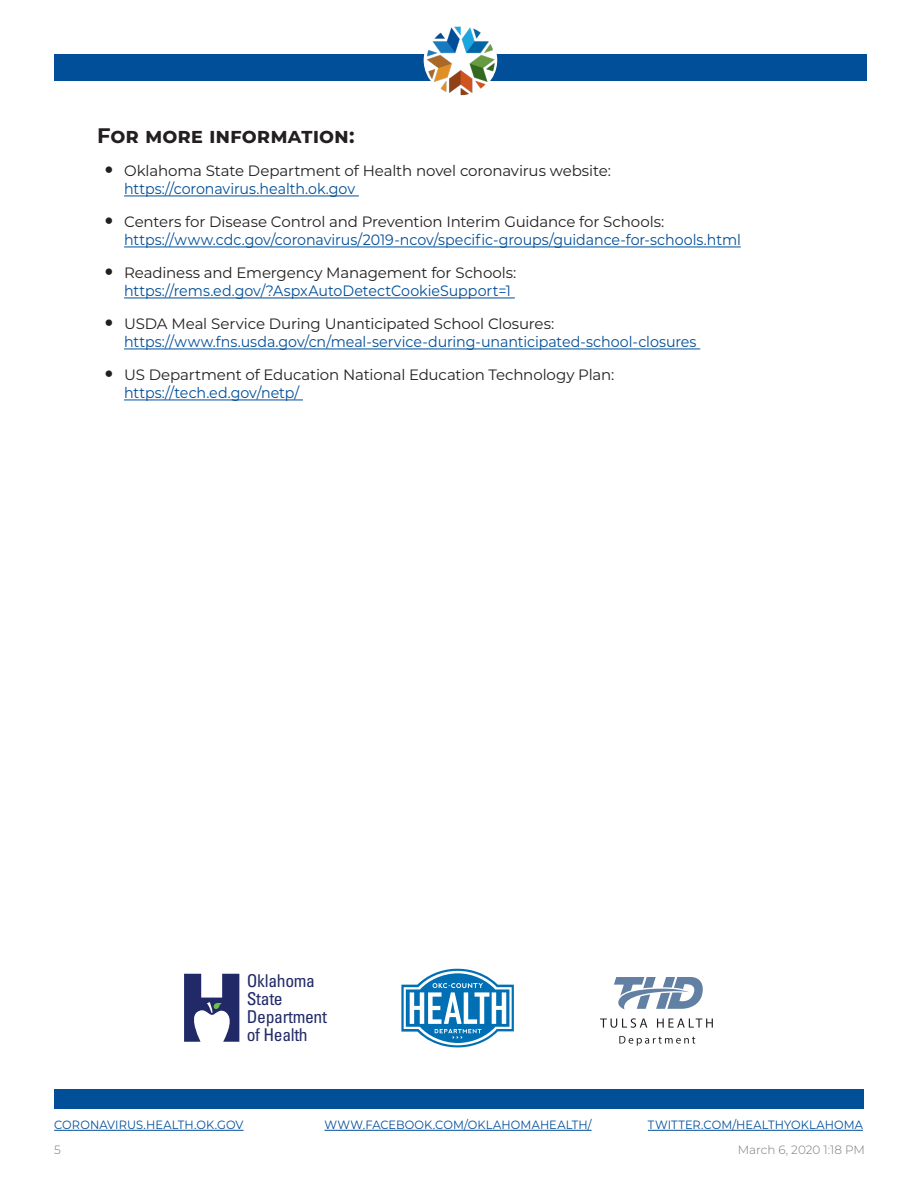
<style>
.page{position:relative;width:918px;height:1188px;background:#fff}
.page>*{position:absolute;margin:0;border:0;box-sizing:border-box;transform-origin:0 0}
.Bullets-Circles{font:700 21px "Montserrat";color:#231f20}
.t1{font:condensed 17.7px/18px "Univers LT";letter-spacing:-.02em;color:#212a67}
.t2{font:15px/18.8px "Montserrat";letter-spacing:-.005em;color:#014e99;scale:.95 1}
.t3{font:15px/18.8px "Montserrat";letter-spacing:-.01em;color:#231f20}
.t4{font:12px "Montserrat";letter-spacing:.01em;color:#014e99;scale:.95 1}
.t5{font:300 12px "Montserrat";letter-spacing:-.005em;color:#76787b}
.s1{font-family:"Avenir Next Condensed";font-weight:500;font-size:18px}
.s2{color:#014e99}
.s3{font-family:"Avenir Next Condensed";font-weight:500;font-size:18px;color:#231f20}
.s4{color:#231f20}
</style>
<div class="page">
<hr style="left:324px;top:1130px;width:268px;height:1px;background:#014e99">
<div style="left:54px;top:1089px;width:810px;height:19px;background:#014e99"></div>
<hr style="left:54px;top:1130px;width:190px;height:1px;background:#014e99">
<hr style="left:648px;top:1130px;width:215px;height:1px;background:#014e99">
<div style="left:54px;top:54px;width:812px;height:27px;background:#014e99"></div>
<img style="left:424px;top:27px;width:73px;height:69px">
<svg style="left:184px;top:974px;width:55px;height:68px"></svg>
<svg style="left:401px;top:969px;width:113px;height:78px"></svg>
<svg style="left:614px;top:977px;width:89px;height:33px"></svg>
<svg style="left:600px;top:1018px;width:47px;height:10px"></svg>
<svg style="left:657px;top:1019px;width:56px;height:9px"></svg>
<svg style="left:619px;top:1036px;width:76px;height:10px"></svg>
<hr style="left:124px;top:196px;width:235px;height:1px;background:#014e99">
<hr style="left:124px;top:247px;width:617px;height:1px;background:#014e99">
<hr style="left:124px;top:298px;width:391px;height:1px;background:#014e99">
<hr style="left:124px;top:349px;width:576px;height:1px;background:#014e99">
<hr style="left:124px;top:400px;width:179px;height:1px;background:#014e99">
<p class="Bullets-Circles" style="left:97px;top:121px;width:259px">For more information:</p>
<p class="t3" style="left:124px;top:160px;width:488px;text-indent:-20px"><span class="s1">•</span> Oklahoma State Department of Health novel coronavirus website: <span class="s2">https://coronavirus.health.ok.gov</span></p>
<p class="t2" style="left:124px;top:211px;width:651px;text-indent:-20px"><span class="s3">•</span> <span class="s4">Centers for Disease Control and Prevention Interim Guidance for Schools: </span>https://www.cdc.gov/coronavirus/2019-ncov/specific-groups/guidance-for-schools.html</p>
<p class="t2" style="left:124px;top:262px;width:414px;text-indent:-20px"><span class="s3">•</span> <span class="s4">Readiness and Emergency Management for Schools: </span>https://rems.ed.gov/?AspxAutoDetectCookieSupport=1</p>
<p class="t2" style="left:124px;top:313px;width:604px;text-indent:-20px"><span class="s3">•</span> <span class="s4">USDA Meal Service During Unanticipated School Closures: </span>https://www.fns.usda.gov/cn/meal-service-during-unanticipated-school-closures</p>
<p class="t3" style="left:124px;top:364px;width:492px;text-indent:-20px"><span class="s1">•</span> US Department of Education National Education Technology Plan: <span class="s2">https://tech.ed.gov/netp/</span></p>
<p class="t1" style="left:247px;top:972px;width:82px">Oklahoma<br>State<br>Department of Health</p>
<p class="t4" style="left:54px;top:1117px;width:201px">CORONAVIRUS.HEALTH.OK.GOV</p>
<p class="t4" style="left:324px;top:1117px;width:283px">WWW.FACEBOOK.COM/OKLAHOMAHEALTH/</p>
<p class="t4" style="left:648px;top:1117px;width:228px">TWITTER.COM/HEALTHYOKLAHOMA</p>
<p class="t5" style="left:54px;top:1142px;width:8px">5</p>
<p class="t5" style="left:738px;top:1142px;width:129px">March 6, 2020 1:18 PM</p>
</div>
